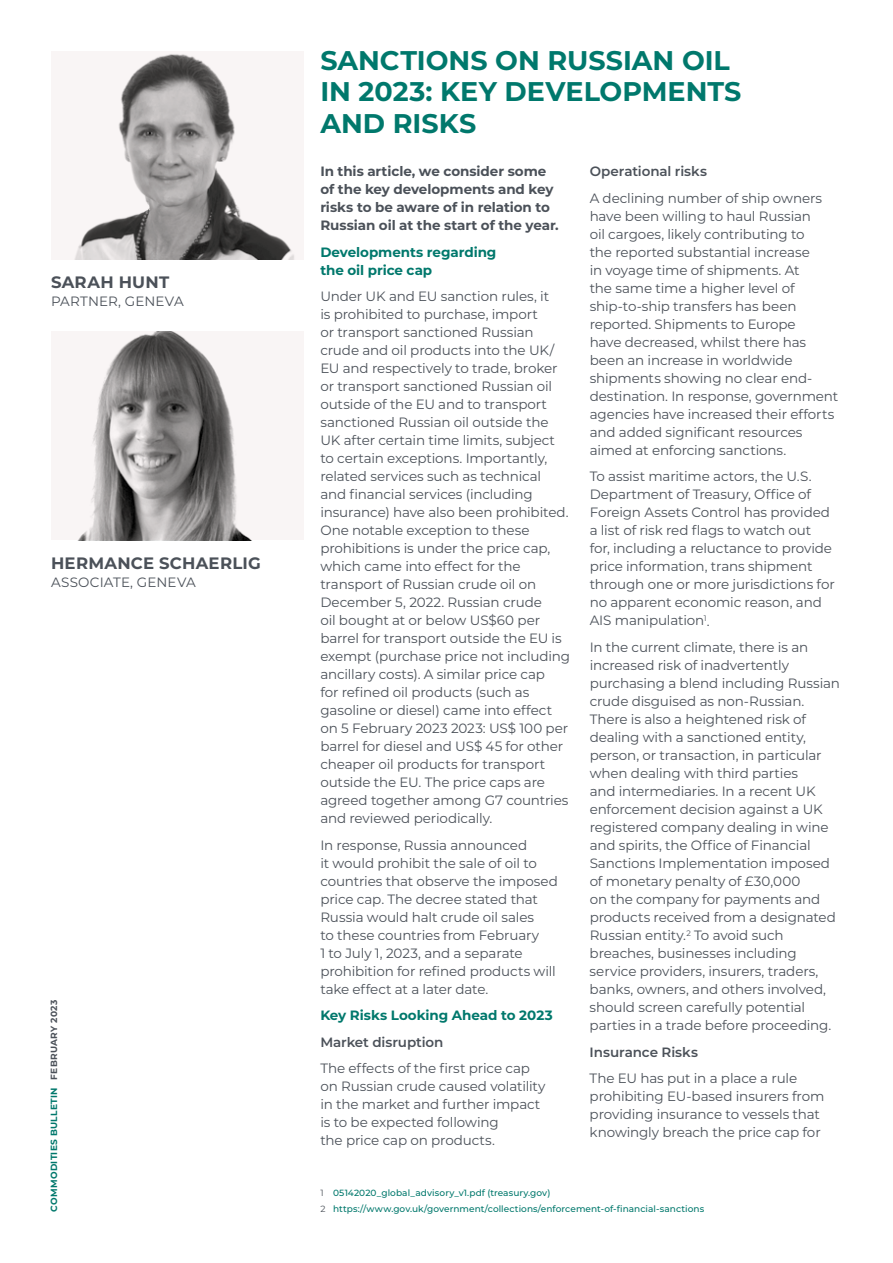
<style>
.page{position:relative;width:893px;height:1263px;background:#fff}
.page>*{position:absolute;margin:0;border:0;box-sizing:border-box;transform-origin:0 0}
.t1{font:700 27px/31.5px "Montserrat";color:#00786c}
.t2{font:700 16.5px "Montserrat";letter-spacing:.015em;color:#4b5159}
.t3{font:13.5px/18px "Montserrat";letter-spacing:-.01em;color:#4b5159}
.t4{font:700 13.5px/18px "Montserrat";letter-spacing:-.005em;color:#4b5159}
.t5{font:700 13.5px/18px "Montserrat";letter-spacing:-.005em;color:#00786c}
.t6{font:600 13.5px "Montserrat";letter-spacing:-.005em;color:#4b5159}
.t7{font:13.5px "Montserrat";letter-spacing:.015em;color:#4b5159}
.t8{font:500 9px/16.2px "Montserrat";letter-spacing:.005em;color:#00786c}
.t9{font:700 9px "Montserrat";letter-spacing:.035em;color:#00786c}
.s1{color:#4b5159}
.s2{font-weight:400;color:#4b5159}
</style>
<div class="page">
<svg style="left:74px;top:53px;width:222px;height:206px"></svg>
<svg style="left:78px;top:332px;width:174px;height:208px"></svg>
<p class="t2" style="left:51px;top:270px;width:120px">SARAH HUNT</p>
<p class="t3" style="left:51px;top:292px;width:134px">PARTNER, GENEVA</p>
<p class="t2" style="left:51px;top:551px;width:211px">HERMANCE SCHAERLIG</p>
<p class="t7" style="left:51px;top:572px;width:146px">ASSOCIATE, GENEVA</p>
<p class="t9" style="left:48px;top:1212px;width:214px;rotate:-90deg">COMMODITIES BULLETIN <span class="s1">FEBRUARY 2023</span></p>
<h1 class="t1" style="left:320px;top:43px;width:423px">SANCTIONS ON RUSSIAN OIL<br>IN 2023: KEY DEVELOPMENTS<br>AND RISKS</h1>
<p class="t4" style="left:320px;top:162px;width:240px">In this article, we consider some of the key developments and key risks to be aware of in relation to Russian oil at the start of the year.</p>
<p class="t5" style="left:320px;top:242px;width:178px">Developments regarding the oil price cap</p>
<p class="t3" style="left:320px;top:287px;width:251px">Under UK and EU sanction rules, it<br>is prohibited to purchase, import<br>or transport sanctioned Russian crude and oil products into the UK/ EU and respectively to trade, broker or transport sanctioned Russian oil outside of the EU and to transport sanctioned Russian oil outside the UK after certain time limits, subject to certain exceptions. Importantly, related services such as technical and financial services (including insurance) have also been prohibited.<br>One notable exception to these prohibitions is under the price cap, which came into effect for the transport of Russian crude oil on December 5, 2022. Russian crude<br>oil bought at or below US$60 per barrel for transport outside the EU is exempt (purchase price not including ancillary costs). A similar price cap<br>for refined oil products (such as gasoline or diesel) came into effect on 5 February 2023 2023: US$ 100 per barrel for diesel and US$ 45 for other cheaper oil products for transport outside the EU. The price caps are agreed together among G7 countries and reviewed periodically.</p>
<p class="t3" style="left:320px;top:836px;width:239px">In response, Russia announced<br>it would prohibit the sale of oil to countries that observe the imposed price cap. The decree stated that<br>Russia would halt crude oil sales<br>to these countries from February<br>1 to July 1, 2023, and a separate prohibition for refined products will take effect at a later date.</p>
<p class="t5" style="left:320px;top:1006px;width:234px">Key Risks Looking Ahead to 2023</p>
<p class="t6" style="left:320px;top:1032px;width:125px">Market disruption</p>
<p class="t3" style="left:320px;top:1059px;width:227px">The effects of the first price cap on Russian crude caused volatility in the market and further impact is to be expected following<br>the price cap on products.</p>
<p class="t6" style="left:590px;top:162px;width:119px">Operational risks</p>
<p class="t3" style="left:590px;top:188px;width:250px">A declining number of ship owners have been willing to haul Russian<br>oil cargoes, likely contributing to<br>the reported substantial increase<br>in voyage time of shipments. At<br>the same time a higher level of ship-to-ship transfers has been reported. Shipments to Europe<br>have decreased, whilst there has been an increase in worldwide shipments showing no clear end&shy;destination. In response, government agencies have increased their efforts and added significant resources aimed at enforcing sanctions.</p>
<p class="t3" style="left:590px;top:467px;width:247px">To assist maritime actors, the U.S.<br>Department of Treasury, Office of Foreign Assets Control has provided a list of risk red flags to watch out for, including a reluctance to provide price information, trans shipment through one or more jurisdictions for no apparent economic reason, and AIS manipulation<sup>1</sup>.</p>
<p class="t3" style="left:590px;top:638px;width:252px">In the current climate, there is an increased risk of inadvertently purchasing a blend including Russian crude disguised as non-Russian.<br>There is also a heightened risk of dealing with a sanctioned entity, person, or transaction, in particular when dealing with third parties<br>and intermediaries. In a recent UK enforcement decision against a UK registered company dealing in wine and spirits, the Office of Financial Sanctions Implementation imposed of monetary penalty of £30,000<br>on the company for payments and products received from a designated Russian entity.<sup>2</sup> To avoid such breaches, businesses including service providers, insurers, traders, banks, owners, and others involved, should screen carefully potential parties in a trade before proceeding.</p>
<p class="t6" style="left:590px;top:1042px;width:110px">Insurance Risks</p>
<p class="t3" style="left:590px;top:1069px;width:236px">The EU has put in a place a rule prohibiting EU-based insurers from providing insurance to vessels that knowingly breach the price cap for</p>
<p class="t8" style="left:320px;top:1184px;width:385px"><span class="s2">1</span> 05142020_global_advisory_v1.pdf (treasury.gov)<br><span class="s2">2</span> https://www.gov.uk/government/collections/enforcement-of-financial-sanctions</p>
</div>
